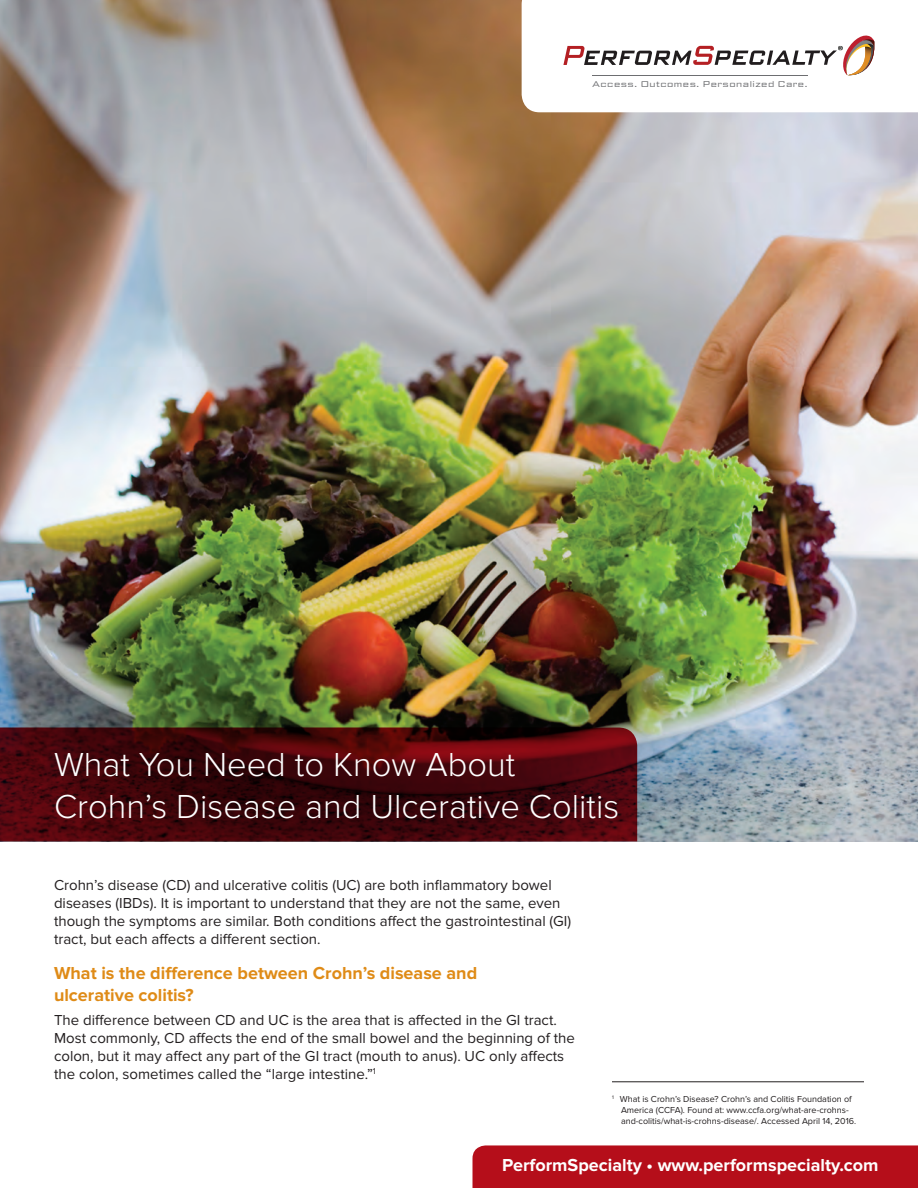
<style>
.page{position:relative;width:918px;height:1188px;background:#fff}
.page>*{position:absolute;margin:0;border:0;box-sizing:border-box;transform-origin:0 0}
.t1{font:300 34.5px/41.4px "Proxima Nova";color:#fff}
.t2{font:700 18px/21.6px "Proxima Nova";color:#df8b17}
.t3{font:700 18px "Proxima Nova";color:#fff}
.t4{font:15px/18px "Proxima Nova";color:#231f20}
.t5{font:9px/10.8px "Proxima Nova";color:#231f20}
.t6{font:300 8.4px "Bank Gothic Pro";letter-spacing:.05em;color:#6d6e71;scale:1.15 1}
</style>
<div class="page">
<img style="left:0;top:0;width:918px;height:841px">
<svg style="left:522px;top:0;width:396px;height:112px"></svg>
<img style="left:874px;top:38px;width:1px;height:35px">
<svg style="left:563px;top:36px;width:311px;height:41px"></svg>
<svg style="left:0;top:728px;width:637px;height:113px;background:#42050a"></svg>
<div style="left:472px;top:1145px;width:446px;height:43px;background:#b50e1a"></div>
<hr style="left:612px;top:1082px;width:252px;height:1px;background:#231f20">
<p class="t6" style="left:593px;top:80px;width:188px">Access. Outcomes. Personalized Care.</p>
<h1 class="t1" style="left:54px;top:745px;width:567px">What You Need to Know About<br>Crohn’s Disease and Ulcerative Colitis</h1>
<p class="t4" style="left:54px;top:876px;width:519px">Crohn’s disease (CD) and ulcerative colitis (UC) are both inflammatory bowel diseases (IBDs). It is important to understand that they are not the same, even though the symptoms are similar. Both conditions affect the gastrointestinal (GI) tract, but each affects a different section.</p>
<p class="t2" style="left:54px;top:963px;width:425px">What is the difference between Crohn’s disease and ulcerative colitis?</p>
<p class="t4" style="left:54px;top:1012px;width:522px">The difference between CD and UC is the area that is affected in the GI tract.<br>Most commonly, CD affects the end of the small bowel and the beginning of the colon, but it may affect any part of the GI tract (mouth to anus). UC only affects the colon, sometimes called the “large intestine.”<sup>1</sup></p>
<p class="t5" style="left:621px;top:1094px;width:237px;text-indent:-9px"><sup>1</sup> What is Crohn’s Disease? Crohn’s and Colitis Foundation of<br>America (CCFA). Found at: www.ccfa.org/what-are-crohns&shy;and-colitis/what-is-crohns-disease/. Accessed April 14, 2016.</p>
<p class="t3" style="left:502px;top:1154px;width:378px">PerformSpecialty • www.performspecialty.com</p>
</div>
